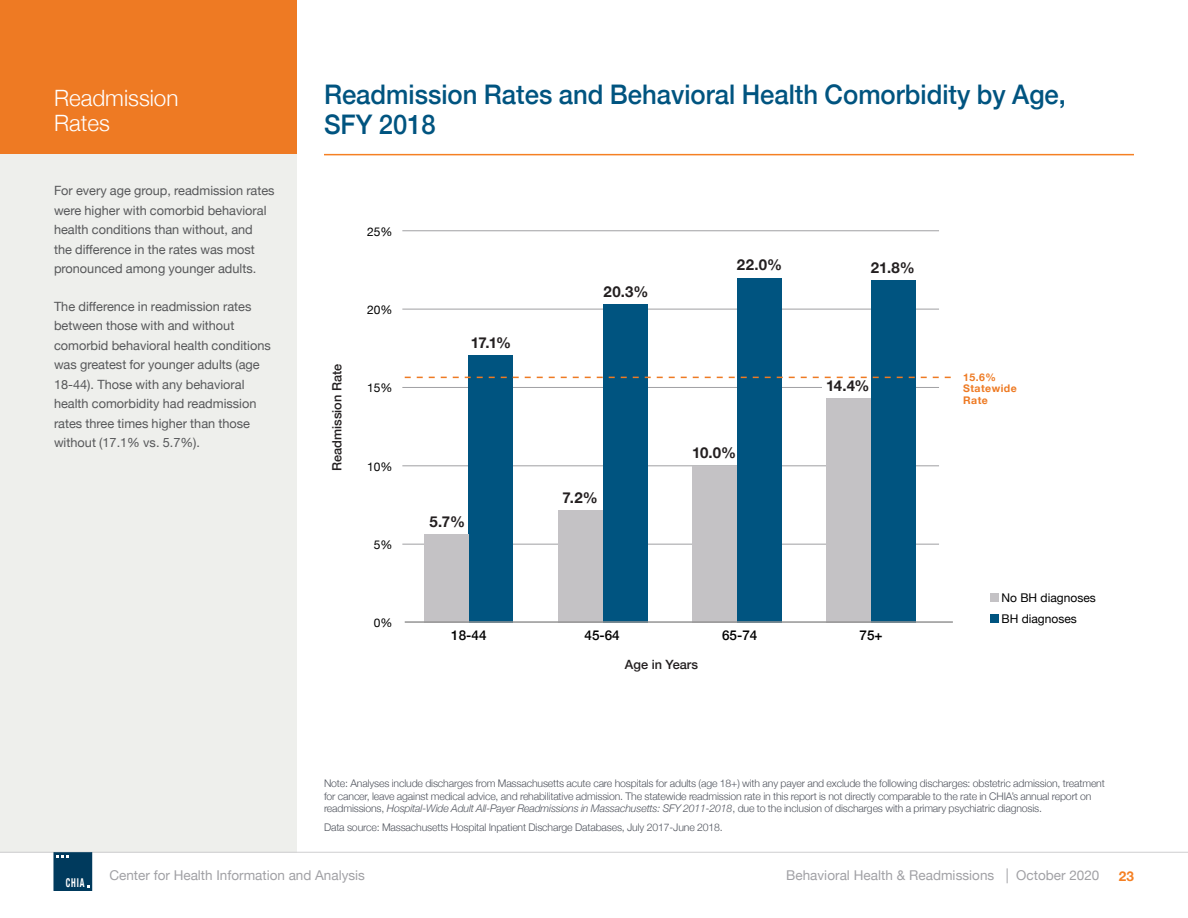
<style>
.page{position:relative;width:1188px;height:918px;background:#fff}
.page>*{position:absolute;margin:0;border:0;box-sizing:border-box;transform-origin:0 0}
._02_Chart_Title{font:500 27px/30px "Helvetica Neue";color:#005480;scale:.95 1}
._01_Section_Title{font:300 22.5px "Helvetica Neue";color:#fff}
.t1{font:700 15px "Helvetica Neue";letter-spacing:-.01em;color:#231f20}
.t2{font:13.5px "Helvetica Neue";color:#a1a1a5}
.t3{font:500 13.5px "Helvetica Neue";color:#000}
.t4{font:700 13.5px "Helvetica Neue";color:#f58023}
._03_Sidebar_copy{font:12.75px/19.5px "Helvetica Neue";color:#57585a}
.t5{font:500 12.75px "Helvetica Neue";color:#231f20}
.t6{font:700 condensed 12.15px "Helvetica Neue";color:#fff;scale:.7 1}
.t7{font:12px/20.9px "Helvetica Neue";color:#000}
.COMP2-Body{font:300 10.5px/12.6px "Helvetica Neue";letter-spacing:-.015em;color:#52565f}
.t8{font:700 10.5px/11.2px "Helvetica Neue";letter-spacing:.04em;color:#ee7a23}
.s1{font-style:italic}
.s2{font-size:14.85px}
</style>
<div class="page">
<div style="left:0;top:137px;width:297px;height:716px;background:#eeefec"></div>
<div style="left:0;top:0;width:297px;height:154px;background:#ee7a23"></div>
<hr style="left:0;top:852px;width:1188px;height:1px;background:#ceced0">
<div style="left:54px;top:853px;width:38px;height:37px;background:#003a5d"></div>
<div style="left:54px;top:852px;width:38px;height:39px;border:1px solid #003a5d"></div>
<svg style="left:56px;top:855px;width:13px;height:2px"></svg>
<hr style="left:324px;top:154px;width:810px;height:1px;background:#f58023">
<hr style="left:402px;top:544px;width:537px;height:1px;background:#a0a0a3">
<hr style="left:402px;top:466px;width:537px;height:1px;background:#a0a0a3">
<hr style="left:402px;top:387px;width:537px;height:1px;background:#a0a0a3">
<hr style="left:402px;top:309px;width:537px;height:1px;background:#a0a0a3">
<hr style="left:402px;top:231px;width:537px;height:1px;background:#a0a0a3">
<div style="left:469px;top:355px;width:44px;height:268px;background:#005480"></div>
<div style="left:424px;top:534px;width:45px;height:89px;background:#c4c2c5"></div>
<div style="left:603px;top:304px;width:44px;height:319px;background:#005480"></div>
<div style="left:558px;top:510px;width:45px;height:113px;background:#c4c2c5"></div>
<div style="left:737px;top:278px;width:45px;height:345px;background:#005480"></div>
<div style="left:692px;top:466px;width:45px;height:157px;background:#c4c2c5"></div>
<div style="left:826px;top:398px;width:45px;height:225px;background:#c4c2c5"></div>
<div style="left:822px;top:375px;width:53px;height:18px;background:#fff"></div>
<div style="left:871px;top:280px;width:45px;height:343px;background:#005480"></div>
<div style="left:990px;top:594px;width:8px;height:8px;background:#c4c2c5"></div>
<div style="left:990px;top:615px;width:8px;height:8px;background:#005480"></div>
<svg style="left:405px;top:377px;width:546px;height:1px"></svg>
<hr style="left:405px;top:621px;width:548px;height:2px;background:#959595">
<p class="_01_Section_Title" style="left:54px;top:80px;width:126px">Readmission</p>
<p class="_01_Section_Title" style="left:54px;top:105px;width:57px">Rates</p>
<p class="_03_Sidebar_copy" style="left:54px;top:182px;width:222px">For every age group, readmission rates were higher with comorbid behavioral health conditions than without, and<br>the difference in the rates was most pronounced among younger adults.</p>
<p class="_03_Sidebar_copy" style="left:54px;top:297px;width:218px">The difference in readmission rates between those with and without comorbid behavioral health conditions was greatest for younger adults (age 18-44). Those with any behavioral health comorbidity had readmission rates three times higher than those without (17.1% vs. 5.7%).</p>
<p class="_02_Chart_Title" style="left:324px;top:77px;width:783px">Readmission Rates and Behavioral Health Comorbidity by Age,<br>SFY 2018</p>
<p class="t7" style="left:367px;top:222px;width:27px">25%</p>
<p class="t7" style="left:367px;top:300px;width:27px">20%</p>
<p class="t1" style="left:471px;top:331px;width:42px">17.1%</p>
<p class="t1" style="left:604px;top:280px;width:46px">20.3%</p>
<p class="t1" style="left:737px;top:253px;width:47px">22.0%</p>
<p class="t1" style="left:871px;top:255px;width:45px">21.8%</p>
<p class="t5" style="left:327px;top:471px;width:109px;rotate:-90deg">Readmission Rate</p>
<p class="t8" style="left:963px;top:372px;width:55px">15.6%<br>Statewide<br>Rate</p>
<p class="t1" style="left:826px;top:374px;width:45px">14.4%</p>
<p class="t7" style="left:367px;top:378px;width:27px">15%</p>
<p class="t1" style="left:692px;top:441px;width:46px">10.0%</p>
<p class="t7" style="left:367px;top:457px;width:27px">10%</p>
<p class="t7" style="left:374px;top:535px;width:20px">5%</p>
<p class="t7" style="left:374px;top:613px;width:20px">0%</p>
<p class="t1" style="left:429px;top:510px;width:37px">5.7%</p>
<p class="t1" style="left:563px;top:486px;width:37px">7.2%</p>
<p class="t3" style="left:451px;top:624px;width:37px">18-44</p>
<p class="t3" style="left:585px;top:624px;width:37px">45-64</p>
<p class="t3" style="left:722px;top:624px;width:37px">65-74</p>
<p class="t3" style="left:860px;top:624px;width:25px">75+</p>
<p class="t5" style="left:625px;top:654px;width:75px">Age in Years</p>
<p class="t7" style="left:1002px;top:588px;width:96px">No BH diagnoses<br>BH diagnoses</p>
<p class="COMP2-Body" style="left:324px;top:776px;width:782px">Note: Analyses include discharges from Massachusetts acute care hospitals for adults (age 18+) with any payer and exclude the following discharges: obstetric admission, treatment for cancer, leave against medical advice, and rehabilitative admission. The statewide readmission rate in this report is not directly comparable to the rate in CHIA’s annual report on readmissions, <span class="s1">Hospital-Wide Adult All-Payer Readmissions in Massachusetts: SFY 2011-2018</span>, due to the inclusion of discharges with a primary psychiatric diagnosis.</p>
<p class="COMP2-Body" style="left:324px;top:820px;width:398px">Data source: Massachusetts Hospital Inpatient Discharge Databases, July 2017-June 2018.</p>
<p class="t6" style="left:66px;top:873px;width:28px">CHIA</p>
<p class="t2" style="left:109px;top:866px;width:257px">Center for Health Information and Analysis</p>
<p class="t2" style="left:786px;top:866px;width:315px">Behavioral Health &amp; Readmissions <span class="s2">|</span> October 2020</p>
<p class="t4" style="left:1119px;top:865px;width:17px">23</p>
</div>
